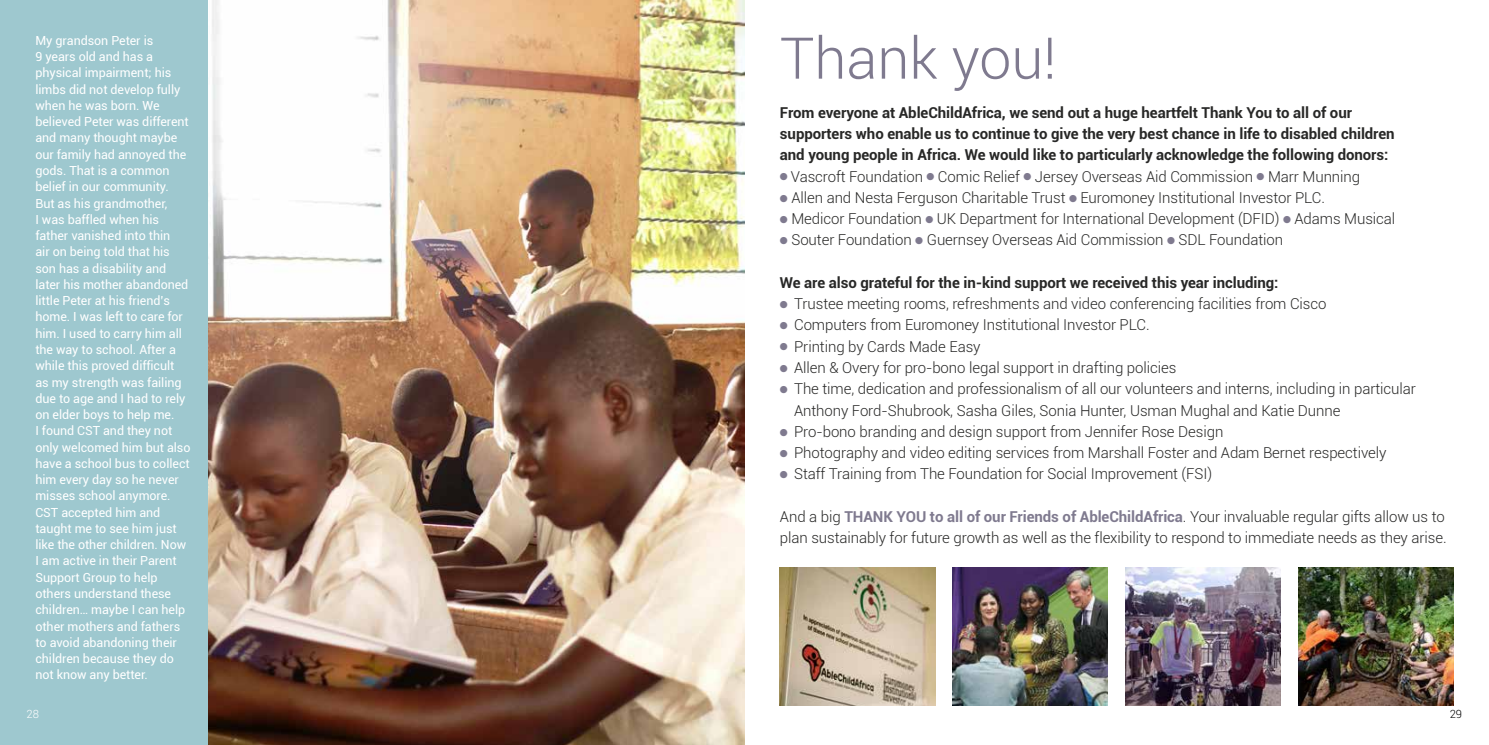
<style>
.page{position:relative;width:1489px;height:745px;background:#fff}
.page>*{position:absolute;margin:0;border:0;box-sizing:border-box;transform-origin:0 0}
.t1{font:300 57.5px "Roboto";color:#7f7a8f}
.t2{font:300 15px/21.2px "Roboto";letter-spacing:-.005em;color:#282827}
.t3{font:700 15px/21.2px "Roboto";letter-spacing:-.005em;color:#282827}
.t4{font:12.5px/16.2px "Roboto";letter-spacing:-.005em;color:#fff}
.t5{font:300 11.25px "Roboto";color:#fff}
.t6{font:300 11.25px "Roboto";color:#000}
.s1{color:#7f7a8f}
.s2{font-weight:700;color:#7f7a8f}
</style>
<div class="page">
<img style="left:780px;top:567px;width:155px;height:138px">
<div style="left:0;top:0;width:210px;height:744px;background:#9ec8cf"></div>
<img style="left:208px;top:0;width:536px;height:744px">
<img style="left:952px;top:567px;width:155px;height:138px">
<img style="left:1125px;top:567px;width:155px;height:138px">
<img style="left:1298px;top:567px;width:155px;height:138px">
<h1 class="t1" style="left:780px;top:18px;width:278px">Thank you!</h1>
<p class="t4" style="left:35px;top:32px;width:156px">My grandson Peter is<br>9 years old and has a physical impairment; his limbs did not develop fully when he was born. We believed Peter was different and many thought maybe our family had annoyed the gods. That is a common belief in our community.<br>But as his grandmother,<br>I was baffled when his father vanished into thin<br>air on being told that his son has a disability and later his mother abandoned little Peter at his friend’s home. I was left to care for him. I used to carry him all the way to school. After a while this proved difficult as my strength was failing due to age and I had to rely on elder boys to help me.<br>I found CST and they not only welcomed him but also have a school bus to collect him every day so he never misses school anymore.<br>CST accepted him and taught me to see him just like the other children. Now<br>I am active in their Parent<br>Support Group to help others understand these children… maybe I can help other mothers and fathers to avoid abandoning their children because they do not know any better.</p>
<p class="t5" style="left:27px;top:706px;width:14px">28</p>
<p class="t6" style="left:1449px;top:706px;width:14px">29</p>
<p class="t3" style="left:780px;top:101px;width:616px">From everyone at AbleChildAfrica, we send out a huge heartfelt Thank You to all of our supporters who enable us to continue to give the very best chance in life to disabled children and young people in Africa. We would like to particularly acknowledge the following donors:</p>
<p class="t2" style="left:780px;top:165px;width:581px"><span class="s1">●</span> Vascroft Foundation <span class="s1">●</span> Comic Relief <span class="s1">●</span> Jersey Overseas Aid Commission <span class="s1">●</span> Marr Munning</p>
<p class="t2" style="left:780px;top:186px;width:546px"><span class="s1">●</span> Allen and Nesta Ferguson Charitable Trust <span class="s1">●</span> Euromoney Institutional Investor PLC.</p>
<p class="t2" style="left:780px;top:207px;width:617px"><span class="s1">●</span> Medicor Foundation <span class="s1">●</span> UK Department for International Development (DFID) <span class="s1">●</span> Adams Musical</p>
<p class="t2" style="left:780px;top:229px;width:504px"><span class="s1">●</span> Souter Foundation <span class="s1">●</span> Guernsey Overseas Aid Commission <span class="s1">●</span> SDL Foundation</p>
<p class="t3" style="left:780px;top:271px;width:500px">We are also grateful for the in-kind support we received this year including:</p>
<p class="t2" style="left:780px;top:292px;width:548px"><span class="s1">●</span> Trustee meeting rooms, refreshments and video conferencing facilities from Cisco</p>
<p class="t2" style="left:780px;top:314px;width:371px"><span class="s1">●</span> Computers from Euromoney Institutional Investor PLC.</p>
<p class="t2" style="left:780px;top:335px;width:202px"><span class="s1">●</span> Printing by Cards Made Easy</p>
<p class="t2" style="left:780px;top:356px;width:398px"><span class="s1">●</span> Allen &amp; Overy for pro-bono legal support in drafting policies</p>
<p class="t2" style="left:794px;top:377px;width:623px;text-indent:-14px"><span class="s1">●</span> The time, dedication and professionalism of all our volunteers and interns, including in particular<br>Anthony Ford-Shubrook, Sasha Giles, Sonia Hunter, Usman Mughal and Katie Dunne</p>
<p class="t2" style="left:780px;top:420px;width:445px"><span class="s1">●</span> Pro-bono branding and design support from Jennifer Rose Design</p>
<p class="t2" style="left:780px;top:441px;width:608px"><span class="s1">●</span> Photography and video editing services from Marshall Foster and Adam Bernet respectively</p>
<p class="t2" style="left:780px;top:462px;width:433px"><span class="s1">●</span> Staff Training from The Foundation for Social Improvement (FSI)</p>
<p class="t2" style="left:780px;top:505px;width:668px">And a big <span class="s2">THANK YOU to all of our Friends of AbleChildAfrica</span>. Your invaluable regular gifts allow us to plan sustainably for future growth as well as the flexibility to respond to immediate needs as they arise.</p>
</div>
